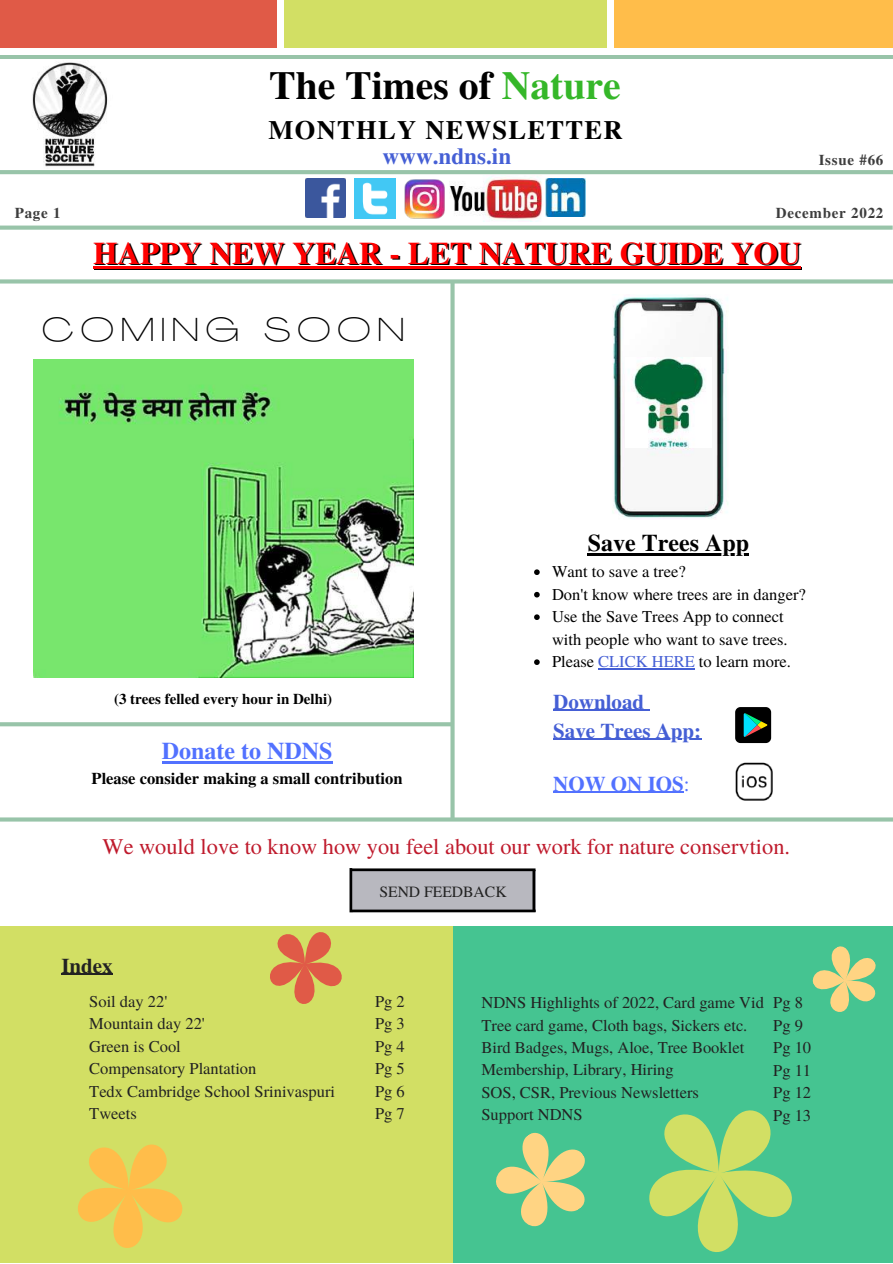
<style>
.page{position:relative;width:893px;height:1264px;background:#fff}
.page>*{position:absolute;margin:0;border:0;box-sizing:border-box;transform-origin:0 0}
.t1{font:700 39.6px "Te X Gyre Termes";color:#000}
.t2{font:100 33px "Agrandir Grand";letter-spacing:.195em;color:#000}
.t3{font:700 31.5px "Te X Gyre Termes";color:#f00}
.t4{font:700 26.4px "Te X Gyre Termes";letter-spacing:.05em;color:#000}
.t5{font:700 24px "Te X Gyre Termes";color:#5271ff}
.t6{font:700 24px "Te X Gyre Termes";color:#000}
.t7{font:700 23.1px "Te X Gyre Termes";color:#455fd5}
.t8{font:22.35px "Te X Gyre Termes";color:#bf1a2c}
.t9{font:700 21px/29.2px "Te X Gyre Termes";color:#455fd5}
.t10{font:700 21px "Te X Gyre Termes";color:#5271ff}
.t11{font:700 21px "Te X Gyre Termes";color:#222}
.t12{font:16.5px/22.5px "Te X Gyre Termes";color:#222}
.t13{font:16.5px/22.5px "Te X Gyre Termes";color:#000}
.t14{font:700 16.5px "Te X Gyre Termes";color:#000}
.t15{font:15.6px "Te X Gyre Termes";color:#222}
.t16{font:700 15px "Te X Gyre Termes";color:#000}
.t17{font:700 15px "Te X Gyre Termes";letter-spacing:.05em;color:#3d3d3d}
.s1{color:#35b729}
.s2{color:#455fd5}
.s3{font-weight:400}
</style>
<div class="page">
<div style="left:0;top:0;width:276px;height:48px;background:#e05a47"></div>
<div style="left:284px;top:0;width:322px;height:48px;background:#d2df64"></div>
<div style="left:614px;top:0;width:278px;height:48px;background:#ffbd4a"></div>
<hr style="left:0;top:55px;width:892px;height:4px;background:#98c4a9">
<div style="left:390px;top:926px;width:502px;height:336px;background:#45c491"></div>
<div style="left:0;top:926px;width:452px;height:336px;background:#d2df64"></div>
<svg style="left:496px;top:1132px;width:89px;height:95px"></svg>
<img style="left:405px;top:179px;width:39px;height:40px">
<img style="left:449px;top:175px;width:93px;height:46px">
<img style="left:306px;top:178px;width:39px;height:40px">
<img style="left:545px;top:178px;width:40px;height:39px">
<img style="left:32px;top:62px;width:76px;height:105px">
<hr style="left:0;top:170px;width:892px;height:4px;background:#98c4a9">
<svg style="left:0;top:225px;width:892px;height:5px;background:#a9ceb7"></svg>
<img style="left:355px;top:178px;width:40px;height:41px">
<svg style="left:349px;top:868px;width:186px;height:44px;background:#9f9fa5"></svg>
<svg style="left:270px;top:932px;width:72px;height:72px"></svg>
<svg style="left:78px;top:1144px;width:104px;height:103px"></svg>
<svg style="left:649px;top:1110px;width:143px;height:141px"></svg>
<svg style="left:812px;top:946px;width:64px;height:66px"></svg>
<hr style="left:61px;top:973px;width:52px;height:1px;background:#222">
<svg style="left:0;top:279px;width:892px;height:542px"></svg>
<hr style="left:598px;top:668px;width:96px;height:1px;background:#455fd5">
<hr style="left:553px;top:791px;width:130px;height:2px;background:#5271ff">
<hr style="left:94px;top:267px;width:708px;height:2px;background:#000">
<hr style="left:93px;top:266px;width:707px;height:2px;background:#f00">
<h1 class="t1" style="left:269px;top:55px;width:353px">The Times of <span class="s1">Nature</span></h1>
<h3 class="t4" style="left:268px;top:110px;width:355px">MONTHLY NEWSLETTER</h3>
<h3 class="t7" style="left:382px;top:138px;width:130px">www.ndns.in</h3>
<p class="t17" style="left:818px;top:149px;width:66px">Issue #66</p>
<p class="t17" style="left:15px;top:201px;width:47px">Page 1</p>
<p class="t17" style="left:775px;top:202px;width:109px">December 2022</p>
<h3 class="t3" style="left:93px;top:228px;width:709px">HAPPY NEW YEAR - LET NATURE GUIDE YOU</h3>
<h2 class="t2" style="left:42px;top:316px;width:364px">COMING SOON</h2>
<p class="t16" style="left:114px;top:687px;width:220px">(3 trees felled every hour in Delhi)</p>
<h3 class="t5" style="left:162px;top:732px;width:172px">Donate to NDNS</h3>
<p class="t14" style="left:92px;top:765px;width:312px">Please consider making a small contribution</p>
<h3 class="t6" style="left:587px;top:524px;width:163px">Save Trees App</h3>
<p class="t13" style="left:552px;top:559px;width:255px">Want to save a tree?<br>Don't know where trees are in danger?<br>Use the Save Trees App to connect with people who want to save trees.<br>Please <span class="s2">CLICK HERE</span> to learn more.</p>
<p class="t9" style="left:553px;top:685px;width:149px">Download<br>Save Trees App:</p>
<p class="t10" style="left:553px;top:767px;width:138px">NOW ON IOS<span class="s3">:</span></p>
<h3 class="t8" style="left:103px;top:830px;width:689px">We would love to know how you feel about our work for nature conservtion.</h3>
<p class="t11" style="left:61px;top:949px;width:53px">Index</p>
<p class="t12" style="left:89px;top:989px;width:247px">Soil day 22'<br>Mountain day 22'<br>Green is Cool<br>Compensatory Plantation<br>Tedx Cambridge School Srinivaspuri<br>Tweets</p>
<p class="t15" style="left:379px;top:880px;width:129px">SEND FEEDBACK</p>
<p class="t12" style="left:375px;top:989px;width:31px;text-align:justify">Pg 2<br>Pg 3<br>Pg 4<br>Pg 5<br>Pg 6<br>Pg 7</p>
<p class="t12" style="left:773px;top:990px;width:39px">Pg 8<br>Pg 9<br>Pg 10<br>Pg 11<br>Pg 12<br>Pg 13</p>
<p class="t12" style="left:481px;top:990px;width:284px">NDNS Highlights of 2022, Card game Vid<br>Tree card game, Cloth bags, Sickers etc.<br>Bird Badges, Mugs, Aloe, Tree Booklet<br>Membership, Library, Hiring<br>SOS, CSR, Previous Newsletters<br>Support NDNS</p>
</div>
